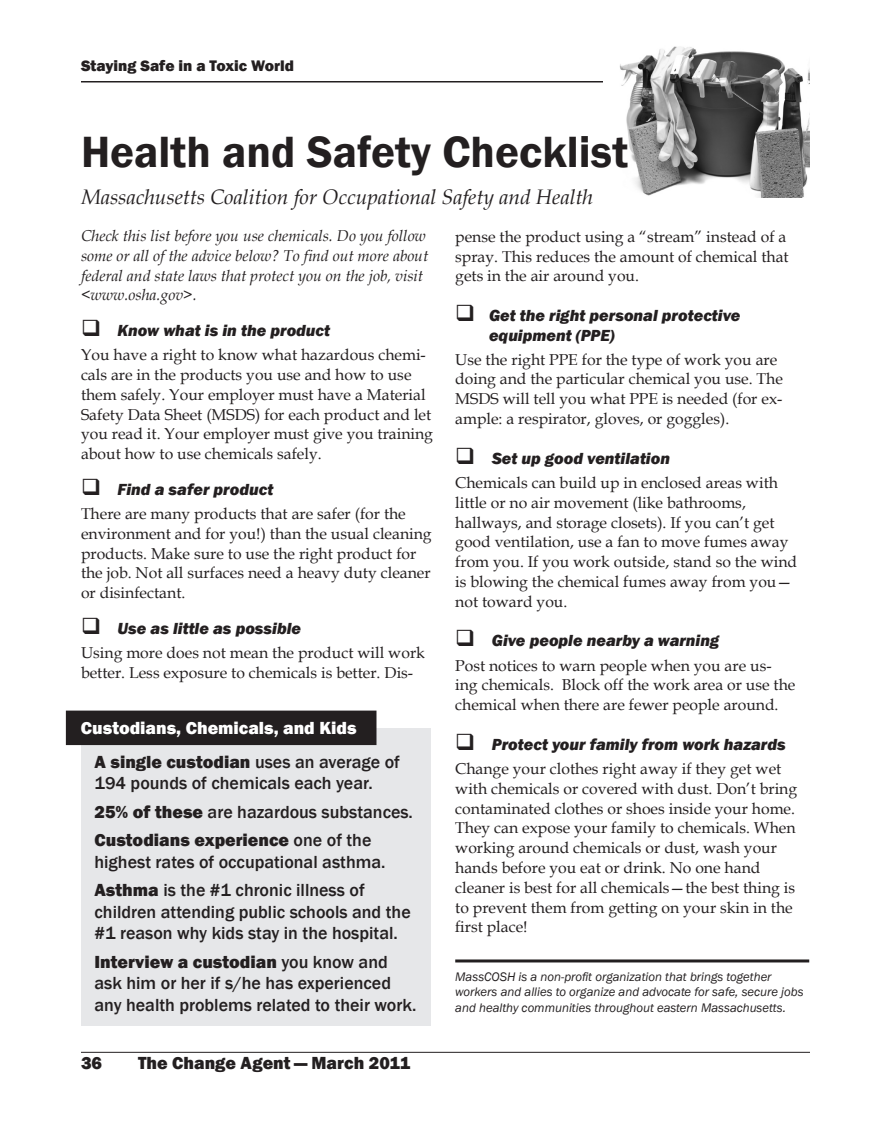
<style>
.page{position:relative;width:891px;height:1134px;background:#fff}
.page>*{position:absolute;margin:0;border:0;box-sizing:border-box;transform-origin:0 0}
.Headline_use{font:600 45px "Franklin Gothic";color:#231f20}
.Byline{font:italic 21px "Book Antiqua";color:#231f20}
.Box_Text{font:500 18px/21.6px "Franklin Gothic";color:#231f20}
.For_Discussion{font:800 18px "Franklin Gothic";color:#fff}
.t1{font:800 18px "Franklin Gothic";color:#231f20}
.question{font:italic 800 16.5px/19.5px "Franklin Gothic";color:#231f20}
.Body_text_use_NO_IND{font:15.75px/19.8px "Book Antiqua";color:#231f20}
.Body_text_use_NO_IND-2{font:italic 15.75px/19.8px "Book Antiqua";color:#231f20}
.t2{font:800 15.75px "Franklin Gothic";color:#231f20}
.bio{font:italic 12.75px/15.3px "Franklin Gothic";color:#231f20}
.s1{font-weight:800}
</style>
<div class="page">
<hr style="left:81px;top:81px;width:729px;height:1px;background:#231f20">
<hr style="left:81px;top:1052px;width:729px;height:1px;background:#231f20">
<img style="left:604px;top:46px;width:205px;height:152px">
<hr style="left:455px;top:959px;width:354px;height:3px;background:#231f20">
<div style="left:81px;top:728px;width:349px;height:298px;background:#e6e7e9"></div>
<div style="left:67px;top:711px;width:309px;height:33px;background:#231f20"></div>
<div style="left:66px;top:711px;width:310px;height:34px;border:2px solid #231f20"></div>
<p class="t2" style="left:81px;top:56px;width:214px">Staying Safe in a Toxic World</p>
<p class="Headline_use" style="left:81px;top:124px;width:549px">Health and Safety Checklist</p>
<p class="Byline" style="left:81px;top:182px;width:514px">Massachusetts Coalition for Occupational Safety and Health</p>
<p class="Body_text_use_NO_IND" style="left:455px;top:226px;width:335px">pense the product using a “stream” instead of a spray. This reduces the amount of chemical that gets in the air around you.</p>
<p class="question" style="left:489px;top:306px;width:253px;text-indent:-34px">❑ Get the right personal protective equipment (PPE)</p>
<p class="Body_text_use_NO_IND" style="left:455px;top:349px;width:329px">Use the right PPE for the type of work you are doing and the particular chemical you use. The MSDS will tell you what PPE is needed (for ex&shy;ample: a respirator, gloves, or goggles).</p>
<p class="question" style="left:455px;top:449px;width:216px">❑ Set up good ventilation</p>
<p class="Body_text_use_NO_IND" style="left:455px;top:472px;width:344px">Chemicals can build up in enclosed areas with little or no air movement (like bathrooms, hallways, and storage closets). If you can’t get good ventilation, use a fan to move fumes away from you. If you work outside, stand so the wind is blowing the chemical fumes away from you— not toward you.</p>
<p class="question" style="left:455px;top:631px;width:265px">❑ Give people nearby a warning</p>
<p class="Body_text_use_NO_IND" style="left:455px;top:655px;width:342px">Post notices to warn people when you are us&shy;ing chemicals. Block off the work area or use the chemical when there are fewer people around.</p>
<p class="question" style="left:455px;top:735px;width:332px">❑ Protect your family from work hazards</p>
<p class="Body_text_use_NO_IND" style="left:455px;top:758px;width:343px">Change your clothes right away if they get wet with chemicals or covered with dust. Don’t bring contaminated clothes or shoes inside your home.<br>They can expose your family to chemicals. When working around chemicals or dust, wash your hands before you eat or drink. No one hand cleaner is best for all chemicals—the best thing is to prevent them from getting on your skin in the first place!</p>
<p class="bio" style="left:455px;top:969px;width:350px">MassCOSH is a non-profit organization that brings together workers and allies to organize and advocate for safe, secure jobs and healthy communities throughout eastern Massachusetts.</p>
<p class="Body_text_use_NO_IND-2" style="left:81px;top:225px;width:349px">Check this list before you use chemicals. Do you follow some or all of the advice below? To find out more about federal and state laws that protect you on the job, visit &lt;www.osha.gov&gt;.</p>
<p class="question" style="left:81px;top:321px;width:251px">❑ Know what is in the product</p>
<p class="Body_text_use_NO_IND" style="left:81px;top:345px;width:354px">You have a right to know what hazardous chemi&shy;cals are in the products you use and how to use them safely. Your employer must have a Material Safety Data Sheet (MSDS) for each product and let you read it. Your employer must give you training about how to use chemicals safely.</p>
<p class="question" style="left:81px;top:480px;width:194px">❑ Find a safer product</p>
<p class="Body_text_use_NO_IND" style="left:81px;top:503px;width:352px">There are many products that are safer (for the environment and for you!) than the usual cleaning products. Make sure to use the right product for the job. Not all surfaces need a heavy duty cleaner or disinfectant.</p>
<p class="question" style="left:81px;top:619px;width:222px">❑ Use as little as possible</p>
<p class="Body_text_use_NO_IND" style="left:81px;top:642px;width:346px">Using more does not mean the product will work better. Less exposure to chemicals is better. Dis-</p>
<p class="For_Discussion" style="left:81px;top:716px;width:277px">Custodians, Chemicals, and Kids</p>
<p class="Box_Text" style="left:94px;top:751px;width:307px"><span class="s1">A single custodian</span> uses an average of<br>194 pounds of chemicals each year.</p>
<p class="Box_Text" style="left:94px;top:801px;width:320px"><span class="s1">25% of these</span> are hazardous substances.</p>
<p class="Box_Text" style="left:94px;top:830px;width:293px"><span class="s1">Custodians experience</span> one of the highest rates of occupational asthma.</p>
<p class="Box_Text" style="left:94px;top:879px;width:318px"><span class="s1">Asthma</span> is the #1 chronic illness of children attending public schools and the #1 reason why kids stay in the hospital.</p>
<p class="Box_Text" style="left:94px;top:951px;width:324px"><span class="s1">Interview a custodian</span> you know and ask him or her if s/he has experienced any health problems related to their work.</p>
<p class="t1" style="left:81px;top:1052px;width:23px">36</p>
<p class="t1" style="left:138px;top:1052px;width:274px">The Change Agent — March 2011</p>
</div>
